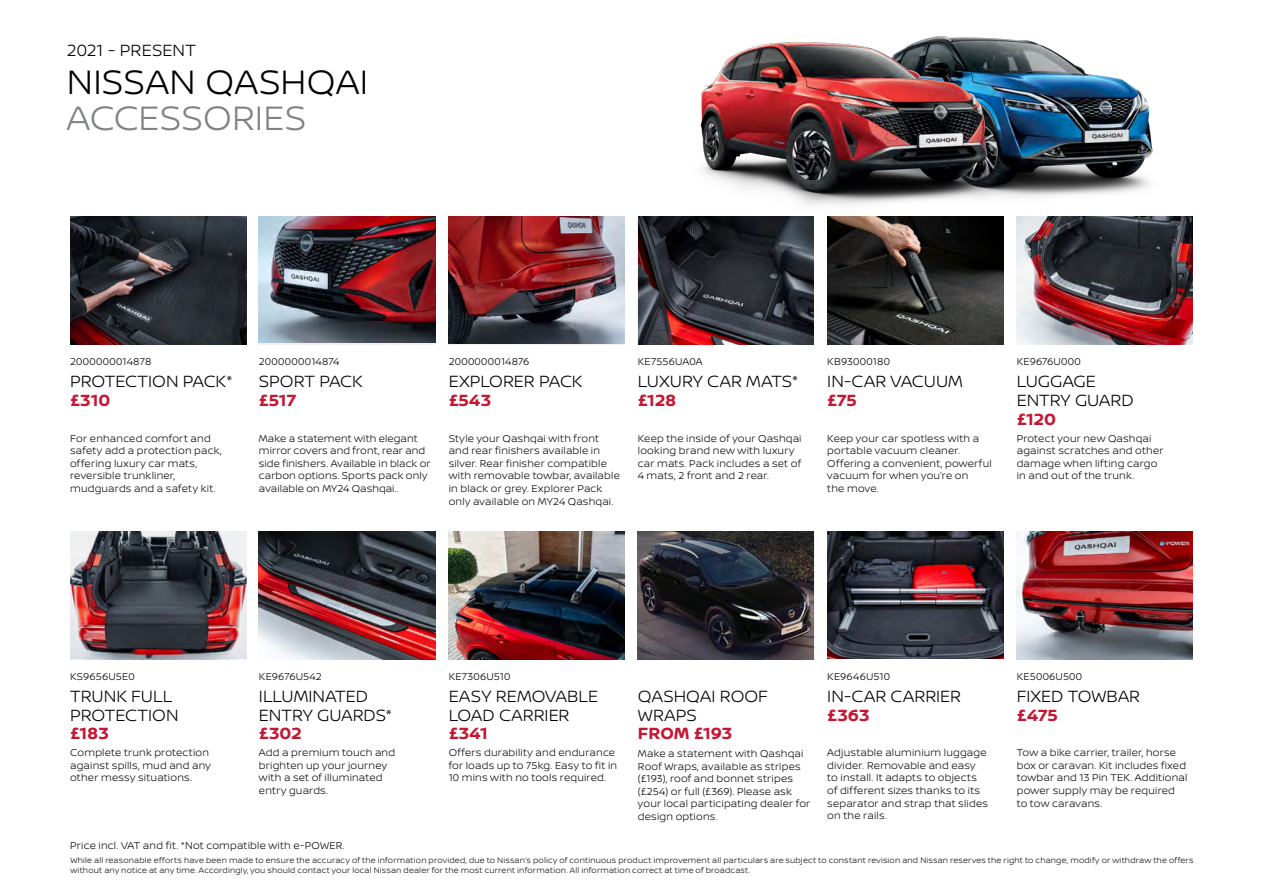
<style>
.page{position:relative;width:1263px;height:893px;background:#fff}
.page>*{position:absolute;margin:0;border:0;box-sizing:border-box;transform-origin:0 0}
.t1{font:300 36px "Nissan Brand";letter-spacing:.01em;color:#000}
.t2{font:300 36px "Nissan Brand";color:#808285}
.t3{font:300 17.25px/18.8px "Nissan Brand";color:#000}
.t4{font:700 17.25px "Nissan Brand";letter-spacing:-.01em;color:#c51733}
.t5{font:300 10.5px/12.6px "Nissan Brand";letter-spacing:.015em;color:#000}
.t6{font:300 10.5px "Nissan Brand";letter-spacing:.035em;color:#000}
.t7{font:300 8.25px/9.9px "Nissan Brand";letter-spacing:.025em;color:#000}
</style>
<div class="page">
<img style="left:1082px;top:68px;width:111px;height:149px">
<img style="left:605px;top:36px;width:477px;height:203px">
<img style="left:259px;top:217px;width:176px;height:126px">
<img style="left:449px;top:531px;width:176px;height:128px">
<img style="left:638px;top:531px;width:176px;height:128px">
<img style="left:827px;top:531px;width:176px;height:127px">
<img style="left:449px;top:217px;width:176px;height:126px">
<img style="left:1017px;top:531px;width:176px;height:128px">
<img style="left:70px;top:217px;width:176px;height:127px">
<img style="left:259px;top:531px;width:176px;height:128px">
<img style="left:70px;top:531px;width:176px;height:128px">
<img style="left:1017px;top:217px;width:176px;height:127px">
<img style="left:827px;top:217px;width:176px;height:127px">
<img style="left:638px;top:217px;width:176px;height:127px">
<h2 class="t3" style="left:67px;top:40px;width:130px">2021 - PRESENT</h2>
<h1 class="t1" style="left:67px;top:56px;width:303px">NISSAN QASHQAI</h1>
<h1 class="t2" style="left:67px;top:92px;width:241px">ACCESSORIES</h1>
<p class="t6" style="left:70px;top:354px;width:83px">2000000014878</p>
<h2 class="t3" style="left:70px;top:371px;width:164px">PROTECTION PACK*</h2>
<h2 class="t4" style="left:70px;top:388px;width:42px">£310</h2>
<p class="t5" style="left:70px;top:431px;width:153px">For enhanced comfort and safety add a protection pack, offering luxury car mats, reversible trunkliner, mudguards and a safety kit.</p>
<p class="t6" style="left:259px;top:354px;width:82px">2000000014874</p>
<h2 class="t3" style="left:259px;top:371px;width:105px">SPORT PACK</h2>
<h2 class="t4" style="left:259px;top:388px;width:39px">£517</h2>
<p class="t5" style="left:259px;top:431px;width:173px">Make a statement with elegant mirror covers and front, rear and side finishers. Available in black or carbon options. Sports pack only available on MY24 Qashqai..</p>
<p class="t6" style="left:449px;top:354px;width:82px">2000000014876</p>
<h2 class="t3" style="left:449px;top:371px;width:135px">EXPLORER PACK</h2>
<h2 class="t4" style="left:449px;top:388px;width:44px">£543</h2>
<p class="t5" style="left:449px;top:431px;width:173px">Style your Qashqai with front and rear finishers available in silver. Rear finisher compatible with removable towbar, available in black or grey. Explorer Pack only available on MY24 Qashqai.</p>
<p class="t5" style="left:638px;top:355px;width:66px">KE7556UA0A</p>
<h2 class="t3" style="left:638px;top:371px;width:162px">LUXURY CAR MATS*</h2>
<h2 class="t4" style="left:638px;top:388px;width:40px">£128</h2>
<p class="t5" style="left:638px;top:431px;width:165px">Keep the inside of your Qashqai looking brand new with luxury car mats. Pack includes a set of<br>4 mats, 2 front and 2 rear.</p>
<p class="t5" style="left:827px;top:355px;width:64px">KB93000180</p>
<h2 class="t3" style="left:827px;top:371px;width:137px">IN-CAR VACUUM</h2>
<h2 class="t4" style="left:827px;top:388px;width:31px">£75</h2>
<p class="t5" style="left:827px;top:431px;width:166px">Keep your car spotless with a portable vacuum cleaner.<br>Offering a convenient, powerful vacuum for when you’re on<br>the move.</p>
<p class="t5" style="left:1017px;top:355px;width:66px">KE9676U000</p>
<h2 class="t3" style="left:1017px;top:371px;width:118px">LUGGAGE<br>ENTRY GUARD</h2>
<h2 class="t4" style="left:1017px;top:406px;width:41px">£120</h2>
<p class="t5" style="left:1017px;top:431px;width:148px">Protect your new Qashqai against scratches and other damage when lifting cargo in and out of the trunk.</p>
<p class="t5" style="left:70px;top:669px;width:66px">KS9656U5E0</p>
<h2 class="t3" style="left:70px;top:686px;width:110px">TRUNK FULL<br>PROTECTION</h2>
<h2 class="t4" style="left:70px;top:721px;width:40px">£183</h2>
<p class="t5" style="left:70px;top:746px;width:142px">Complete trunk protection against spills, mud and any other messy situations.</p>
<p class="t5" style="left:259px;top:669px;width:64px">KE9676U542</p>
<h2 class="t3" style="left:259px;top:686px;width:135px">ILLUMINATED<br>ENTRY GUARDS*</h2>
<h2 class="t4" style="left:259px;top:721px;width:44px">£302</h2>
<p class="t5" style="left:259px;top:746px;width:138px">Add a premium touch and brighten up your journey with a set of illuminated entry guards.</p>
<p class="t5" style="left:449px;top:669px;width:63px">KE7306U510</p>
<h2 class="t3" style="left:449px;top:686px;width:151px">EASY REMOVABLE<br>LOAD CARRIER</h2>
<h2 class="t4" style="left:449px;top:721px;width:41px">£341</h2>
<p class="t5" style="left:449px;top:746px;width:170px">Offers durability and endurance for loads up to 75kg. Easy to fit in<br>10 mins with no tools required.</p>
<h2 class="t3" style="left:638px;top:686px;width:132px">QASHQAI ROOF<br>WRAPS</h2>
<h2 class="t4" style="left:638px;top:721px;width:96px">FROM £193</h2>
<p class="t5" style="left:638px;top:747px;width:174px">Make a statement with Qashqai<br>Roof Wraps, available as stripes (£193), roof and bonnet stripes (£254) or full (£369). Please ask your local participating dealer for design options.</p>
<p class="t5" style="left:827px;top:669px;width:64px">KE9646U510</p>
<h2 class="t3" style="left:827px;top:686px;width:135px">IN-CAR CARRIER</h2>
<h2 class="t4" style="left:827px;top:702px;width:44px">£363</h2>
<p class="t5" style="left:827px;top:746px;width:162px">Adjustable aluminium luggage divider. Removable and easy to install. It adapts to objects of different sizes thanks to its separator and strap that slides on the rails.</p>
<p class="t5" style="left:1017px;top:669px;width:67px">KE5006U500</p>
<h2 class="t3" style="left:1017px;top:686px;width:125px">FIXED TOWBAR</h2>
<h2 class="t4" style="left:1017px;top:702px;width:43px">£475</h2>
<p class="t5" style="left:1017px;top:746px;width:172px">Tow a bike carrier, trailer, horse box or caravan. Kit includes fixed towbar and 13 Pin TEK. Additional power supply may be required to tow caravans.</p>
<p class="t5" style="left:70px;top:839px;width:276px">Price incl. VAT and fit. *Not compatible with e-POWER.</p>
<p class="t7" style="left:70px;top:855px;width:1124px">While all reasonable efforts have been made to ensure the accuracy of the information provided, due to Nissan’s policy of continuous product improvement all particulars are subject to constant revision and Nissan reserves the right to change, modify or withdraw the offers without any notice at any time. Accordingly, you should contact your local Nissan dealer for the most current information. All information correct at time of broadcast.</p>
</div>
